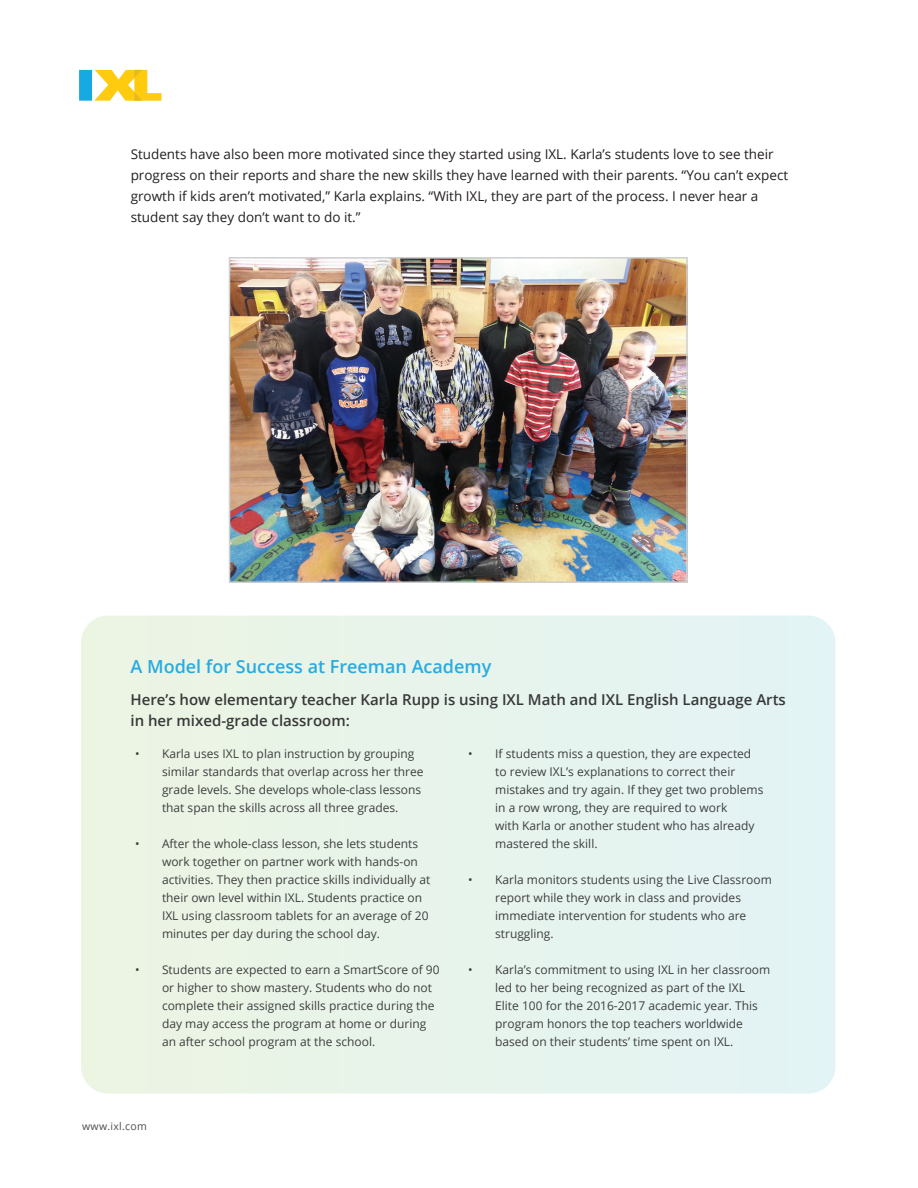
<style>
.page{position:relative;width:918px;height:1188px;background:#fff}
.page>*{position:absolute;margin:0;border:0;box-sizing:border-box;transform-origin:0 0}
.t1{font:600 18px "Open Sans";color:#28abe1}
.t2{font:600 15px/21px "Open Sans";color:#383839}
.t3{font:13.5px/21px "Open Sans";color:#231f20}
.t4{font:12px/18px "Open Sans";color:#3e3e3f}
.t5{font:10.5px "Open Sans";letter-spacing:.025em;color:#4c4d4e}
</style>
<div class="page">
<div style="left:79px;top:70px;width:13px;height:31px;background:#17a9e1"></div>
<svg style="left:94px;top:70px;width:68px;height:31px"></svg>
<svg style="left:81px;top:616px;width:755px;height:478px;background:#e7f4eb"></svg>
<img style="left:232px;top:260px;width:453px;height:320px">
<div style="left:229px;top:257px;width:459px;height:326px;border:2px solid #cfd0d2"></div>
<p class="t3" style="left:131px;top:143px;width:659px">Students have also been more motivated since they started using IXL. Karla’s students love to see their progress on their reports and share the new skills they have learned with their parents. “You can’t expect growth if kids aren’t motivated,” Karla explains. “With IXL, they are part of the process. I never hear a student say they don’t want to do it.”</p>
<h1 class="t1" style="left:130px;top:654px;width:362px">A Model for Success at Freeman Academy</h1>
<p class="t2" style="left:130px;top:688px;width:657px">Here’s how elementary teacher Karla Rupp is using IXL Math and IXL English Language Arts in her mixed-grade classroom:</p>
<p class="t4" style="left:162px;top:745px;width:263px;text-indent:-27px">• Karla uses IXL to plan instruction by grouping similar standards that overlap across her three grade levels. She develops whole-class lessons that span the skills across all three grades.</p>
<p class="t4" style="left:162px;top:835px;width:270px;text-indent:-27px">• After the whole-class lesson, she lets students work together on partner work with hands-on activities. They then practice skills individually at their own level within IXL. Students practice on IXL using classroom tablets for an average of 20 minutes per day during the school day.</p>
<p class="t4" style="left:162px;top:961px;width:279px;text-indent:-27px">• Students are expected to earn a SmartScore of 90 or higher to show mastery. Students who do not complete their assigned skills practice during the day may access the program at home or during an after school program at the school.</p>
<p class="t4" style="left:495px;top:745px;width:270px;text-indent:-27px">• If students miss a question, they are expected to review IXL’s explanations to correct their mistakes and try again. If they get two problems in a row wrong, they are required to work<br>with Karla or another student who has already mastered the skill.</p>
<p class="t4" style="left:495px;top:871px;width:278px;text-indent:-27px">• Karla monitors students using the Live Classroom report while they work in class and provides immediate intervention for students who are struggling.</p>
<p class="t4" style="left:495px;top:961px;width:277px;text-indent:-27px">• Karla’s commitment to using IXL in her classroom led to her being recognized as part of the IXL Elite 100 for the 2016-2017 academic year. This program honors the top teachers worldwide based on their students’ time spent on IXL.</p>
<p class="t5" style="left:82px;top:1119px;width:66px">www.ixl.com</p>
</div>
